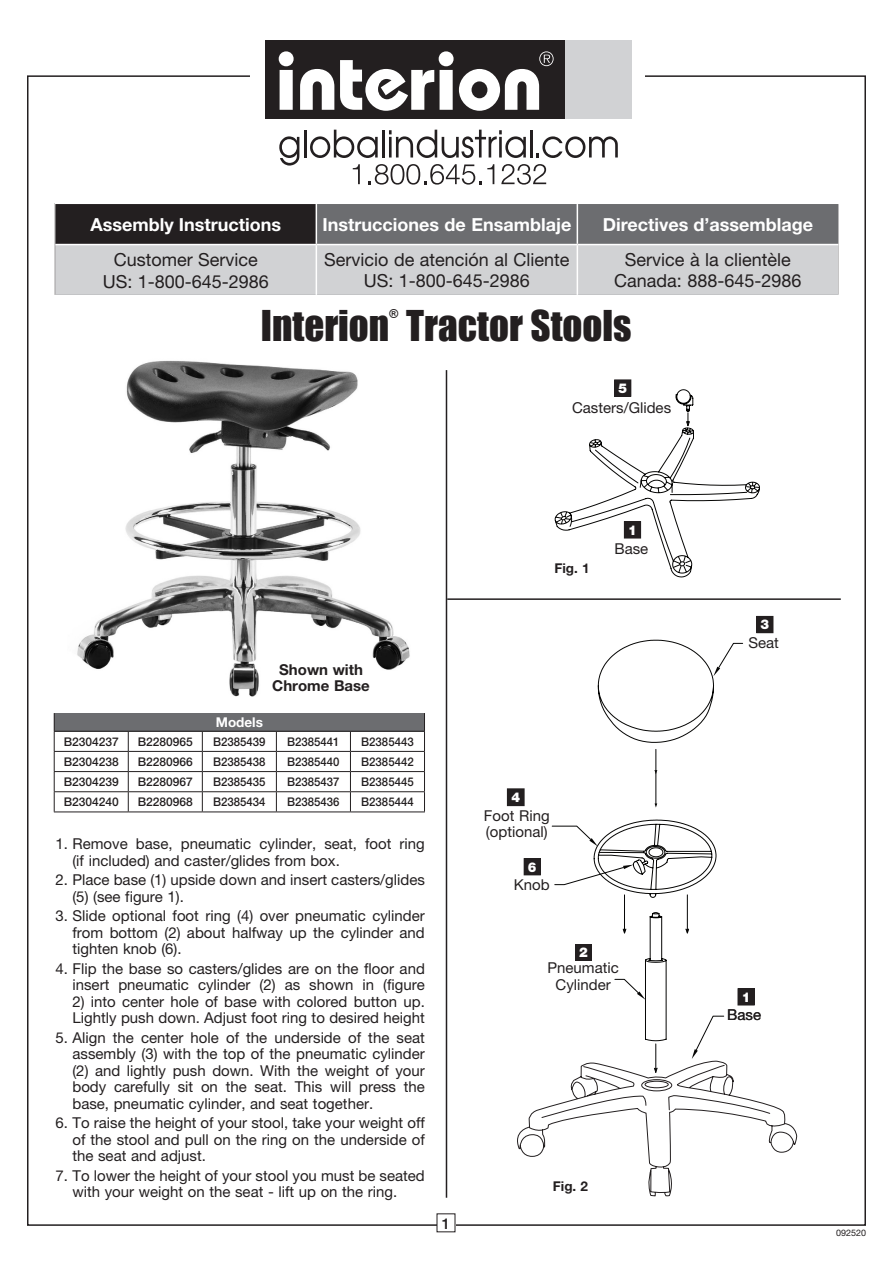
<style>
.page{position:relative;width:893px;height:1263px;background:#fff}
.page>*{position:absolute;margin:0;border:0;box-sizing:border-box;transform-origin:0 0}
.t1{font:39px "Impact";color:#231f20}
.t2{font:18px "Helvetica Neue";color:#231f20}
.t3{font:700 18px "Helvetica Neue";color:#fff}
.t4{font:15px/16.5px "Helvetica Neue";color:#231f20}
.t5{font:700 15px/16.5px "Helvetica Neue";color:#231f20;text-align:center}
.t6{font:500 15px "Helvetica Neue";color:#231f20}
.t7{font:700 13.5px "Helvetica Neue";color:#231f20}
.t8{font:900 13.5px "Helvetica Neue";color:#fff;scale:.96 1}
.t9{font:700 13.5px "Helvetica Neue";color:#fff}
.t10{font:500 12px "Helvetica Neue";color:#231f20;scale:.95 1}
.t11{font:500 12px "Helvetica Neue";color:#231f20}
.t12{font:12px "Impact";color:#231f20}
.t13{font:9px "Helvetica Neue";color:#231f20}
</style>
<div class="page">
<div style="left:265px;top:41px;width:300px;height:78px;background:#231f20"></div>
<div style="left:565px;top:41px;width:67px;height:78px;background:#d1d2d4"></div>
<svg style="left:279px;top:51px;width:15px;height:59px"></svg>
<svg style="left:300px;top:69px;width:34px;height:41px"></svg>
<svg style="left:279px;top:136px;width:20px;height:30px"></svg>
<hr style="left:304px;top:130px;width:2px;height:27px;background:#231f20">
<svg style="left:310px;top:130px;width:68px;height:28px"></svg>
<hr style="left:382px;top:130px;width:3px;height:27px;background:#231f20">
<svg style="left:389px;top:130px;width:137px;height:28px"></svg>
<hr style="left:530px;top:130px;width:3px;height:27px;background:#231f20">
<svg style="left:536px;top:136px;width:82px;height:22px"></svg>
<svg style="left:353px;top:164px;width:7px;height:20px"></svg>
<svg style="left:369px;top:164px;width:125px;height:21px"></svg>
<svg style="left:501px;top:164px;width:45px;height:21px"></svg>
<svg style="left:340px;top:51px;width:214px;height:60px"></svg>
<svg style="left:56px;top:205px;width:781px;height:89px;background:#9a9a9c"></svg>
<hr style="left:316px;top:204px;width:1px;height:40px;background:#fff">
<hr style="left:577px;top:204px;width:1px;height:40px;background:#fff">
<hr style="left:55px;top:244px;width:261px;height:1px;background:#fff">
<hr style="left:316px;top:244px;width:261px;height:1px;background:#fff">
<hr style="left:316px;top:245px;width:1px;height:50px;background:#fff">
<hr style="left:577px;top:244px;width:261px;height:1px;background:#fff">
<hr style="left:577px;top:245px;width:1px;height:50px;background:#fff">
<div style="left:54px;top:203px;width:785px;height:93px;border:1px solid #fff"></div>
<div style="left:615px;top:380px;width:16px;height:16px;background:#231f20"></div>
<div style="left:614px;top:380px;width:17px;height:17px;border:1px solid #231f20"></div>
<div style="left:757px;top:616px;width:16px;height:17px;background:#231f20"></div>
<div style="left:756px;top:616px;width:17px;height:17px;border:1px solid #231f20"></div>
<div style="left:508px;top:789px;width:16px;height:16px;background:#231f20"></div>
<div style="left:507px;top:788px;width:18px;height:18px;border:2px solid #231f20"></div>
<div style="left:524px;top:858px;width:16px;height:17px;background:#231f20"></div>
<div style="left:524px;top:858px;width:17px;height:17px;border:1px solid #231f20"></div>
<img style="left:77px;top:360px;width:333px;height:337px">
<hr style="left:446px;top:370px;width:1px;height:828px;background:#231f20">
<div style="left:54px;top:713px;width:370px;height:18px;background:#6c6d70"></div>
<hr style="left:54px;top:731px;width:74px;height:1px;background:#231f20">
<hr style="left:128px;top:731px;width:74px;height:1px;background:#231f20">
<hr style="left:202px;top:731px;width:74px;height:1px;background:#231f20">
<hr style="left:276px;top:731px;width:74px;height:1px;background:#231f20">
<hr style="left:350px;top:731px;width:75px;height:1px;background:#231f20">
<hr style="left:54px;top:751px;width:74px;height:1px;background:#231f20">
<hr style="left:128px;top:751px;width:74px;height:1px;background:#231f20">
<hr style="left:202px;top:751px;width:74px;height:1px;background:#231f20">
<hr style="left:276px;top:751px;width:74px;height:1px;background:#231f20">
<hr style="left:350px;top:751px;width:75px;height:1px;background:#231f20">
<hr style="left:54px;top:771px;width:74px;height:1px;background:#231f20">
<hr style="left:128px;top:771px;width:74px;height:1px;background:#231f20">
<hr style="left:202px;top:771px;width:74px;height:1px;background:#231f20">
<hr style="left:276px;top:771px;width:74px;height:1px;background:#231f20">
<hr style="left:350px;top:771px;width:75px;height:1px;background:#231f20">
<hr style="left:54px;top:791px;width:74px;height:1px;background:#231f20">
<hr style="left:128px;top:791px;width:74px;height:1px;background:#231f20">
<svg style="left:128px;top:732px;width:1px;height:79px"></svg>
<hr style="left:202px;top:791px;width:74px;height:1px;background:#231f20">
<svg style="left:202px;top:732px;width:1px;height:79px"></svg>
<hr style="left:276px;top:791px;width:74px;height:1px;background:#231f20">
<svg style="left:276px;top:732px;width:1px;height:79px"></svg>
<hr style="left:350px;top:791px;width:75px;height:1px;background:#231f20">
<svg style="left:350px;top:732px;width:1px;height:79px"></svg>
<hr style="left:54px;top:811px;width:74px;height:1px;background:#231f20">
<hr style="left:128px;top:811px;width:74px;height:1px;background:#231f20">
<hr style="left:202px;top:811px;width:74px;height:1px;background:#231f20">
<hr style="left:276px;top:811px;width:74px;height:1px;background:#231f20">
<hr style="left:350px;top:811px;width:75px;height:1px;background:#231f20">
<svg style="left:424px;top:713px;width:1px;height:98px"></svg>
<svg style="left:54px;top:713px;width:1px;height:98px"></svg>
<hr style="left:447px;top:598px;width:394px;height:2px;background:#231f20">
<svg style="left:554px;top:389px;width:206px;height:189px"></svg>
<svg style="left:598px;top:639px;width:145px;height:104px"></svg>
<svg style="left:551px;top:819px;width:166px;height:95px"></svg>
<hr style="left:655px;top:749px;width:1px;height:55px;background:#050504">
<svg style="left:517px;top:914px;width:280px;height:283px"></svg>
<p class="t3" style="left:91px;top:214px;width:192px">Assembly Instructions</p>
<p class="t3" style="left:322px;top:214px;width:250px">Instrucciones de Ensamblaje</p>
<p class="t3" style="left:603px;top:214px;width:212px">Directives d’assemblage</p>
<p class="t2" style="left:114px;top:248px;width:146px">Customer Service</p>
<p class="t2" style="left:103px;top:271px;width:168px">US: 1-800-645-2986</p>
<p class="t2" style="left:324px;top:249px;width:247px">Servicio de atención al Cliente</p>
<p class="t2" style="left:364px;top:270px;width:168px">US: 1-800-645-2986</p>
<p class="t2" style="left:625px;top:249px;width:167px">Service à la clientèle</p>
<p class="t2" style="left:614px;top:270px;width:189px">Canada: 888-645-2986</p>
<p class="t12" style="left:389px;top:304px;width:11px">®</p>
<p class="t1" style="left:261px;top:295px;width:372px">Interion Tractor Stools</p>
<p class="t8" style="left:618px;top:380px;width:11px">5</p>
<p class="t4" style="left:572px;top:399px;width:101px">Casters/Glides</p>
<p class="t5" style="left:272px;top:661px;width:99px">Shown with<br>Chrome Base</p>
<p class="t9" style="left:216px;top:714px;width:49px">Models</p>
<p class="t11" style="left:64px;top:734px;width:57px">B2304237</p>
<p class="t11" style="left:138px;top:734px;width:57px">B2280965</p>
<p class="t10" style="left:213px;top:734px;width:57px">B2385439</p>
<p class="t10" style="left:287px;top:734px;width:57px">B2385441</p>
<p class="t10" style="left:361px;top:734px;width:57px">B2385443</p>
<p class="t11" style="left:64px;top:754px;width:57px">B2304238</p>
<p class="t11" style="left:138px;top:754px;width:57px">B2280966</p>
<p class="t10" style="left:213px;top:754px;width:57px">B2385438</p>
<p class="t10" style="left:287px;top:754px;width:57px">B2385440</p>
<p class="t10" style="left:361px;top:754px;width:57px">B2385442</p>
<p class="t11" style="left:64px;top:774px;width:57px">B2304239</p>
<p class="t11" style="left:138px;top:774px;width:57px">B2280967</p>
<p class="t10" style="left:213px;top:774px;width:57px">B2385435</p>
<p class="t10" style="left:287px;top:774px;width:57px">B2385437</p>
<p class="t10" style="left:361px;top:774px;width:57px">B2385445</p>
<p class="t11" style="left:64px;top:795px;width:57px">B2304240</p>
<p class="t11" style="left:138px;top:795px;width:57px">B2280968</p>
<p class="t10" style="left:213px;top:795px;width:57px">B2385434</p>
<p class="t10" style="left:287px;top:795px;width:57px">B2385436</p>
<p class="t10" style="left:361px;top:795px;width:57px">B2385444</p>
<p class="t4" style="left:72px;top:835px;width:354px;text-indent:-17px">1. Remove base, pneumatic cylinder, seat, foot ring (if included) and caster/glides from box.</p>
<p class="t4" style="left:72px;top:871px;width:354px;text-indent:-17px">2. Place base (1) upside down and insert casters/glides (5) (see figure 1).</p>
<p class="t4" style="left:72px;top:907px;width:354px;text-align:justify;text-indent:-17px">3. Slide optional foot ring (4) over pneumatic cylinder from bottom (2) about halfway up the cylinder and tighten knob (6).</p>
<p class="t4" style="left:55px;top:960px;width:371px;text-align:right">4. Flip the base so casters/glides are on the floor and insert pneumatic cylinder (2) as shown in (figure</p>
<p class="t4" style="left:72px;top:993px;width:354px">2) into center hole of base with colored button up.<br>Lightly push down. Adjust foot ring to desired height</p>
<p class="t4" style="left:72px;top:1029px;width:354px;text-align:justify;text-indent:-17px">5. Align the center hole of the underside of the seat assembly (3) with the top of the pneumatic cylinder (2) and lightly push down. With the weight of your body carefully sit on the seat. This will press the base, pneumatic cylinder, and seat together.</p>
<p class="t4" style="left:72px;top:1114px;width:354px;text-align:justify;text-indent:-17px">6. To raise the height of your stool, take your weight off of the stool and pull on the ring on the underside of the seat and adjust.</p>
<p class="t4" style="left:72px;top:1167px;width:354px;text-indent:-17px">7. To lower the height of your stool you must be seated with your weight on the seat - lift up on the ring.</p>
<p class="t6" style="left:442px;top:1214px;width:10px">1</p>
<p class="t8" style="left:628px;top:522px;width:11px">1</p>
<p class="t7" style="left:554px;top:560px;width:37px">Fig. 1</p>
<p class="t4" style="left:614px;top:540px;width:35px">Base</p>
<p class="t8" style="left:511px;top:789px;width:11px">4</p>
<p class="t4" style="left:484px;top:807px;width:67px">Foot Ring</p>
<p class="t4" style="left:486px;top:823px;width:63px">(optional)</p>
<p class="t8" style="left:528px;top:859px;width:11px">6</p>
<p class="t4" style="left:514px;top:876px;width:37px">Knob</p>
<p class="t8" style="left:579px;top:944px;width:11px">2</p>
<p class="t4" style="left:547px;top:960px;width:73px;text-align:center">Pneumatic<br>Cylinder</p>
<p class="t7" style="left:553px;top:1178px;width:37px">Fig. 2</p>
<p class="t8" style="left:760px;top:616px;width:11px">3</p>
<p class="t4" style="left:748px;top:634px;width:32px">Seat</p>
<p class="t8" style="left:742px;top:989px;width:11px">1</p>
<p class="t4" style="left:727px;top:1007px;width:35px">Base</p>
<p class="t13" style="left:836px;top:1227px;width:32px">092520</p>
</div>
